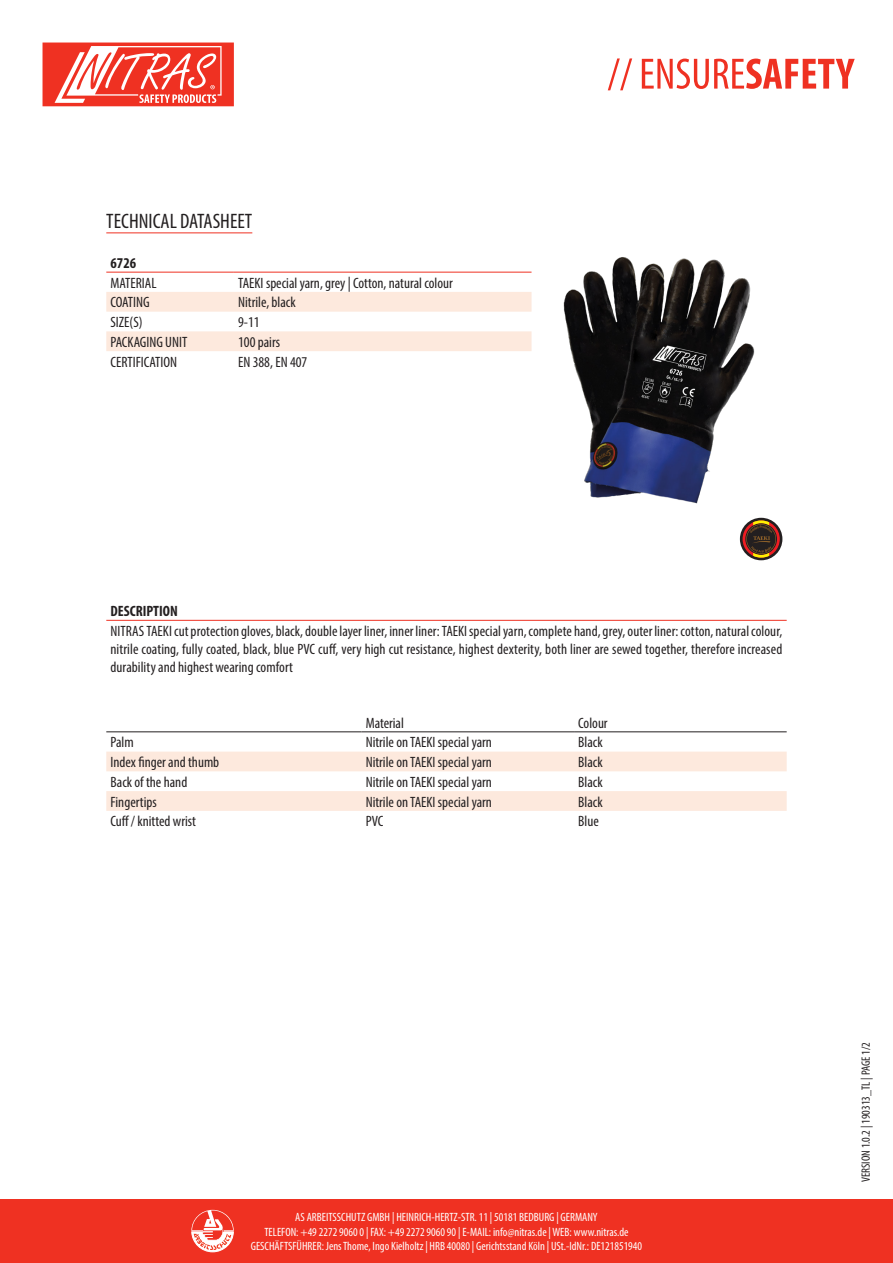
<style>
.page{position:relative;width:893px;height:1263px;background:#fff}
.page>*{position:absolute;margin:0;border:0;box-sizing:border-box;transform-origin:0 0}
.t1{font:condensed 21px "Myriad Pro";color:#231f20}
.Artikeltext{font:condensed 15px/18px "Myriad Pro";color:#231f20;text-align:justify}
.t2{font:700 condensed 15px "Myriad Pro";color:#231f20}
.t3{font:condensed 12px/14.4px "Myriad Pro";color:#fff;text-align:center}
.t4{font:condensed 12px "Myriad Pro";color:#231f20}
</style>
<div class="page">
<div style="left:0;top:1199px;width:893px;height:64px;background:#ef3122"></div>
<svg style="left:608px;top:58px;width:247px;height:32px"></svg>
<svg style="left:191px;top:1210px;width:43px;height:42px"></svg>
<svg style="left:43px;top:43px;width:191px;height:63px"></svg>
<hr style="left:106px;top:232px;width:146px;height:1px;background:#ef3122">
<svg style="left:106px;top:292px;width:425px;height:59px"></svg>
<hr style="left:106px;top:272px;width:128px;height:1px;background:#ef3122">
<hr style="left:234px;top:272px;width:297px;height:1px;background:#ef3122">
<img style="left:531px;top:257px;width:224px;height:247px">
<svg style="left:740px;top:518px;width:42px;height:42px"></svg>
<svg style="left:743px;top:520px;width:37px;height:38px"></svg>
<hr style="left:106px;top:620px;width:681px;height:1px;background:#ef3122">
<svg style="left:106px;top:732px;width:681px;height:20px"></svg>
<svg style="left:106px;top:752px;width:681px;height:59px"></svg>
<hr style="left:106px;top:731px;width:255px;height:1px;background:#231f20">
<hr style="left:361px;top:731px;width:213px;height:1px;background:#231f20">
<hr style="left:574px;top:731px;width:213px;height:1px;background:#231f20">
<p class="t1" style="left:106px;top:209px;width:148px">TECHNICAL DATASHEET</p>
<p class="t2" style="left:111px;top:253px;width:27px">6726</p>
<p class="Artikeltext" style="left:111px;top:273px;width:47px">MATERIAL</p>
<p class="Artikeltext" style="left:238px;top:273px;width:216px">TAEKI special yarn, grey | Cotton, natural colour</p>
<p class="Artikeltext" style="left:111px;top:293px;width:41px">COATING</p>
<p class="Artikeltext" style="left:238px;top:293px;width:59px">Nitrile, black</p>
<p class="Artikeltext" style="left:111px;top:313px;width:34px">SIZE(S)</p>
<p class="Artikeltext" style="left:238px;top:313px;width:23px">9-11</p>
<p class="Artikeltext" style="left:111px;top:333px;width:78px">PACKAGING UNIT</p>
<p class="Artikeltext" style="left:238px;top:333px;width:43px">100 pairs</p>
<p class="Artikeltext" style="left:111px;top:352px;width:68px">CERTIFICATION</p>
<p class="Artikeltext" style="left:238px;top:352px;width:71px">EN 388, EN 407</p>
<p class="t2" style="left:111px;top:602px;width:69px">DESCRIPTION</p>
<p class="Artikeltext" style="left:111px;top:622px;width:673px">NITRAS TAEKI cut protection gloves, black, double layer liner, inner liner: TAEKI special yarn, complete hand, grey, outer liner: cotton, natural colour, nitrile coating, fully coated, black, blue PVC cuff, very high cut resistance, highest dexterity, both liner are sewed together, therefore increased durability and highest wearing comfort</p>
<p class="Artikeltext" style="left:366px;top:713px;width:40px">Material</p>
<p class="Artikeltext" style="left:578px;top:713px;width:31px">Colour</p>
<p class="Artikeltext" style="left:111px;top:733px;width:25px">Palm</p>
<p class="Artikeltext" style="left:366px;top:733px;width:128px">Nitrile on TAEKI special yarn</p>
<p class="Artikeltext" style="left:578px;top:733px;width:26px">Black</p>
<p class="Artikeltext" style="left:111px;top:753px;width:110px">Index finger and thumb</p>
<p class="Artikeltext" style="left:366px;top:753px;width:128px">Nitrile on TAEKI special yarn</p>
<p class="Artikeltext" style="left:578px;top:753px;width:26px">Black</p>
<p class="Artikeltext" style="left:111px;top:773px;width:78px">Back of the hand</p>
<p class="Artikeltext" style="left:366px;top:773px;width:128px">Nitrile on TAEKI special yarn</p>
<p class="Artikeltext" style="left:578px;top:773px;width:26px">Black</p>
<p class="Artikeltext" style="left:111px;top:792px;width:48px">Fingertips</p>
<p class="Artikeltext" style="left:366px;top:792px;width:128px">Nitrile on TAEKI special yarn</p>
<p class="Artikeltext" style="left:578px;top:792px;width:26px">Black</p>
<p class="Artikeltext" style="left:111px;top:812px;width:87px">Cuff / knitted wrist</p>
<p class="Artikeltext" style="left:366px;top:812px;width:19px">PVC</p>
<p class="Artikeltext" style="left:578px;top:812px;width:22px">Blue</p>
<p class="t3" style="left:251px;top:1210px;width:393px">AS ARBEITSSCHUTZ GMBH | HEINRICH-HERTZ-STR. 11 | 50181 BEDBURG | GERMANY<br>TELEFON: +49 2272 9060 0 | FAX: +49 2272 9060 90 | E-MAIL: info@nitras.de | WEB: www.nitras.de<br>GESCHÄFTSFÜHRER: Jens Thome, Ingo Kielholtz | HRB 40080 | Gerichtsstand Köln | USt.-IdNr.: DE121851940</p>
<p class="t4" style="left:859px;top:1182px;width:141px;rotate:-90deg">VERSION 1.0.2 | 190313_TL | PAGE 1/2</p>
</div>
